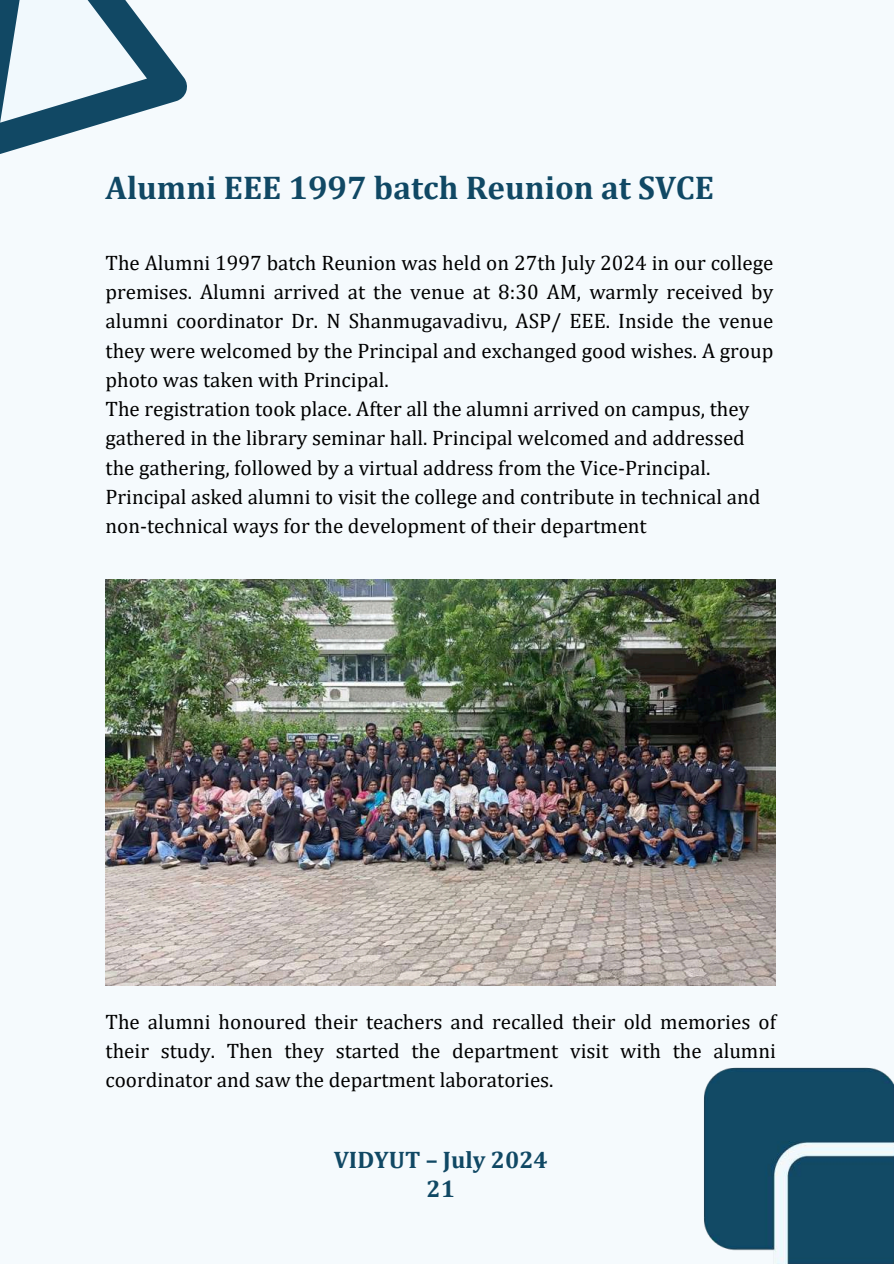
<style>
.page{position:relative;width:894px;height:1264px;background:#fff}
.page>*{position:absolute;margin:0;border:0;box-sizing:border-box;transform-origin:0 0}
.t1{font:700 33px "Cambria";color:#104864}
.t2{font:700 24px/28.2px "Cambria";color:#104864;text-align:center}
.t3{font:21px/29.2px "Cambria";color:#000}
</style>
<div class="page">
<div style="left:0;top:0;width:893px;height:1263px;background:#f5fafd"></div>
<svg style="left:0;top:0;width:187px;height:154px"></svg>
<img style="left:704px;top:1067px;width:189px;height:196px">
<img style="left:105px;top:579px;width:670px;height:406px">
<h1 class="t1" style="left:105px;top:167px;width:609px">Alumni EEE 1997 batch Reunion at SVCE</h1>
<p class="t3" style="left:105px;top:247px;width:669px">The Alumni 1997 batch Reunion was held on 27th July 2024 in our college premises. Alumni arrived at the venue at 8:30 AM, warmly received by alumni coordinator Dr. N Shanmugavadivu, ASP/ EEE. Inside the venue they were welcomed by the Principal and exchanged good wishes. A group photo was taken with Principal.<br>The registration took place. After all the alumni arrived on campus, they gathered in the library seminar hall. Principal welcomed and addressed the gathering, followed by a virtual address from the Vice-Principal.<br>Principal asked alumni to visit the college and contribute in technical and non-technical ways for the development of their department</p>
<p class="t3" style="left:105px;top:1006px;width:671px;text-align:justify">The alumni honoured their teachers and recalled their old memories of their study. Then they started the department visit with the alumni coordinator and saw the department laboratories.</p>
<p class="t2" style="left:333px;top:1145px;width:215px">VIDYUT – July 2024<br>21</p>
</div>
